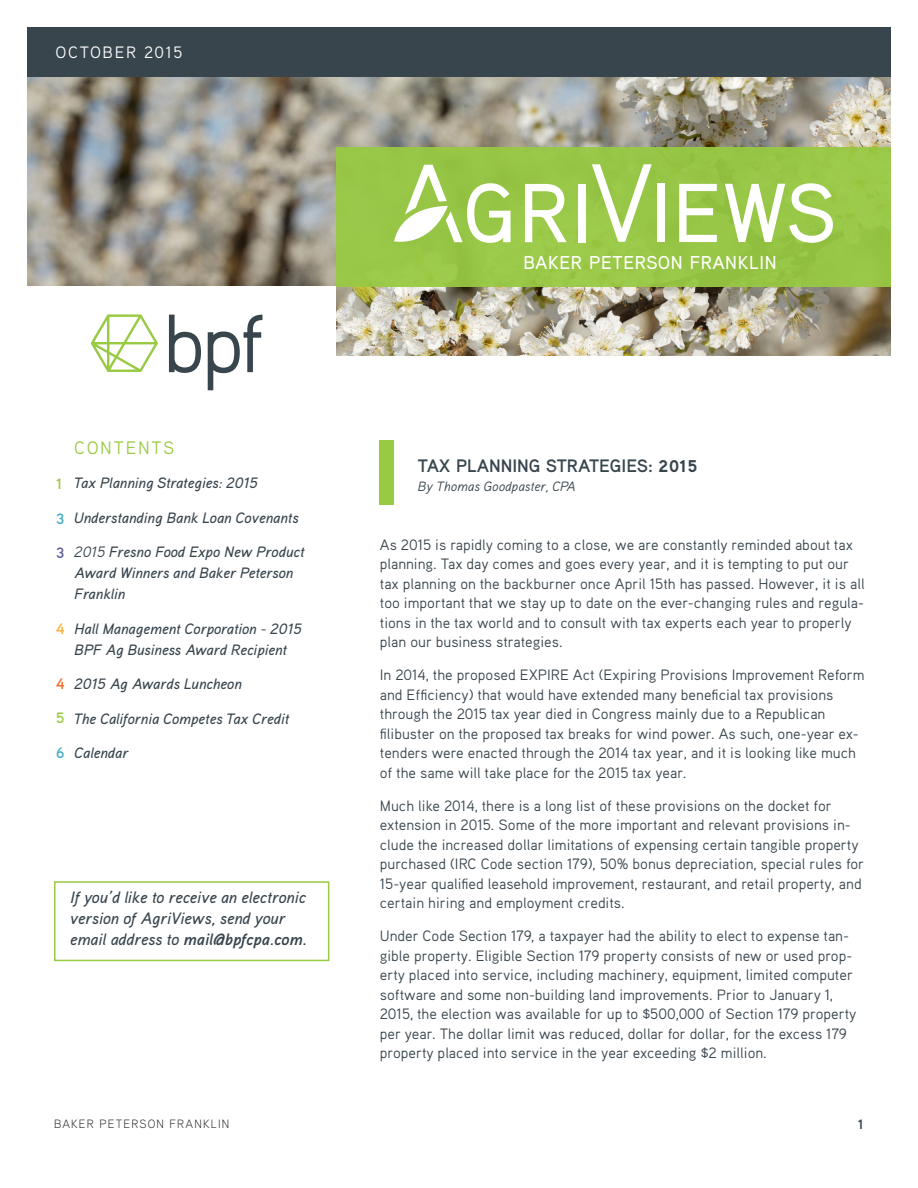
<style>
.page{position:relative;width:918px;height:1188px;background:#fff}
.page>*{position:absolute;margin:0;border:0;box-sizing:border-box;transform-origin:0 0}
.t1{font:24.75px "Aaux Pro Regular SC";color:#fff}
.t2{font:18px "Aaux Pro Bold SC";color:#38454d}
.t3{font:18px "Aaux Pro";letter-spacing:.1em;color:#98ca43}
.t4{font:18px "Aaux Pro Medium SC";color:#38454d}
.Paragraph_Style_1{font:italic 500 16.5px/21px "Aaux Pro";color:#38454d}
.t5{font:16.5px "Aaux Pro";letter-spacing:.1em;color:#fff}
.Paragraph{font:15px/19.5px "Aaux Pro";color:#38454d}
.Table_of_Contents{font:italic 500 15px/21px "Aaux Pro";color:#38454d}
.t6{font:700 15px "Aaux Pro";color:#98ca43}
.t7{font:700 15px "Aaux Pro";color:#43aec8}
.t8{font:700 15px "Aaux Pro";color:#62609a}
.t9{font:700 15px "Aaux Pro";color:#fbb033}
.t10{font:700 15px "Aaux Pro";color:#f06c2a}
.By-Line{font:italic 13.5px "Aaux Pro";color:#38454d}
.t11{font:12px "Aaux Pro Light SC";letter-spacing:.1em;color:#231f20}
.s1{font-weight:400}
.s2{font-weight:700}
.s3{font-size:22.5px}
</style>
<div class="page">
<img style="left:27px;top:77px;width:864px;height:278px">
<div style="left:17px;top:286px;width:319px;height:127px;background:#fff"></div>
<svg style="left:91px;top:314px;width:67px;height:58px"></svg>
<svg style="left:169px;top:315px;width:32px;height:58px"></svg>
<svg style="left:208px;top:315px;width:54px;height:75px"></svg>
<div style="left:336px;top:147px;width:555px;height:139px;background:#98ca43"></div>
<svg style="left:525px;top:184px;width:42px;height:58px"></svg>
<div style="left:578px;top:184px;width:8px;height:58px;background:#fff"></div>
<svg style="left:592px;top:164px;width:60px;height:78px"></svg>
<div style="left:657px;top:184px;width:8px;height:58px;background:#fff"></div>
<svg style="left:679px;top:184px;width:38px;height:58px"></svg>
<svg style="left:725px;top:183px;width:108px;height:60px"></svg>
<svg style="left:394px;top:165px;width:117px;height:78px"></svg>
<div style="left:27px;top:27px;width:864px;height:50px;background:#38454d"></div>
<div style="left:380px;top:440px;width:14px;height:65px;background:#98ca43"></div>
<div style="left:54px;top:881px;width:275px;height:80px;border:2px solid #98ca43"></div>
<p class="t5" style="left:56px;top:42px;width:128px">OCTOBER 2015</p>
<p class="t6" style="left:56px;top:474px;width:8px">1</p>
<p class="t7" style="left:56px;top:509px;width:10px">3</p>
<p class="t8" style="left:56px;top:543px;width:10px">3</p>
<p class="t9" style="left:56px;top:619px;width:10px">4</p>
<p class="t10" style="left:56px;top:674px;width:10px">4</p>
<p class="t6" style="left:56px;top:708px;width:10px">5</p>
<p class="t7" style="left:56px;top:743px;width:10px">6</p>
<p class="t3" style="left:74px;top:436px;width:102px">CONTENTS</p>
<p class="Table_of_Contents" style="left:74px;top:472px;width:185px">Tax Planning Strategies: 2015</p>
<p class="Table_of_Contents" style="left:74px;top:506px;width:226px">Understanding Bank Loan Covenants</p>
<p class="Table_of_Contents" style="left:74px;top:541px;width:232px"><span class="s1">2015</span> Fresno Food Expo New Product<br>Award Winners and Baker Peterson<br>Franklin</p>
<p class="Table_of_Contents" style="left:74px;top:617px;width:229px">Hall Management Corporation - 2015<br>BPF Ag Business Award Recipient</p>
<p class="Table_of_Contents" style="left:74px;top:673px;width:169px">2015 Ag Awards Luncheon</p>
<p class="Table_of_Contents" style="left:74px;top:707px;width:216px">The California Competes Tax Credit</p>
<p class="Table_of_Contents" style="left:74px;top:742px;width:56px">Calendar</p>
<p class="Paragraph_Style_1" style="left:70px;top:886px;width:238px">If you’d like to receive an electronic version of AgriViews, send your email address to <span class="s2">mail@bpfcpa.com.</span></p>
<h1 class="t1" style="left:523px;top:245px;width:255px">baker peterson franklin</h1>
<h1 class="t2" style="left:418px;top:454px;width:281px">TAX PLANNING STRATEGIES: <span class="s3">2015</span></h1>
<p class="By-Line" style="left:418px;top:478px;width:159px">By Thomas Goodpaster, CPA</p>
<p class="Paragraph" style="left:380px;top:534px;width:486px">As 2015 is rapidly coming to a close, we are constantly reminded about tax planning. Tax day comes and goes every year, and it is tempting to put our tax planning on the backburner once April 15th has passed. However, it is all too important that we stay up to date on the ever-changing rules and regula&shy;tions in the tax world and to consult with tax experts each year to properly plan our business strategies.</p>
<p class="Paragraph" style="left:380px;top:665px;width:486px">In 2014, the proposed EXPIRE Act (Expiring Provisions Improvement Reform and Efficiency) that would have extended many beneficial tax provisions through the 2015 tax year died in Congress mainly due to a Republican filibuster on the proposed tax breaks for wind power. As such, one-year ex&shy;tenders were enacted through the 2014 tax year, and it is looking like much of the same will take place for the 2015 tax year.</p>
<p class="Paragraph" style="left:380px;top:795px;width:486px">Much like 2014, there is a long list of these provisions on the docket for extension in 2015. Some of the more important and relevant provisions in&shy;clude the increased dollar limitations of expensing certain tangible property purchased (IRC Code section 179), 50% bonus depreciation, special rules for 15-year qualified leasehold improvement, restaurant, and retail property, and certain hiring and employment credits.</p>
<p class="Paragraph" style="left:380px;top:926px;width:478px">Under Code Section 179, a taxpayer had the ability to elect to expense tan&shy;gible property. Eligible Section 179 property consists of new or used prop&shy;erty placed into service, including machinery, equipment, limited computer software and some non-building land improvements. Prior to January 1, 2015, the election was available for up to $500,000 of Section 179 property per year. The dollar limit was reduced, dollar for dollar, for the excess 179 property placed into service in the year exceeding $2 million.</p>
<p class="t11" style="left:54px;top:1117px;width:177px">BAKER PETERSON FRANKLIN</p>
<p class="t4" style="left:858px;top:1112px;width:8px">1</p>
</div>
